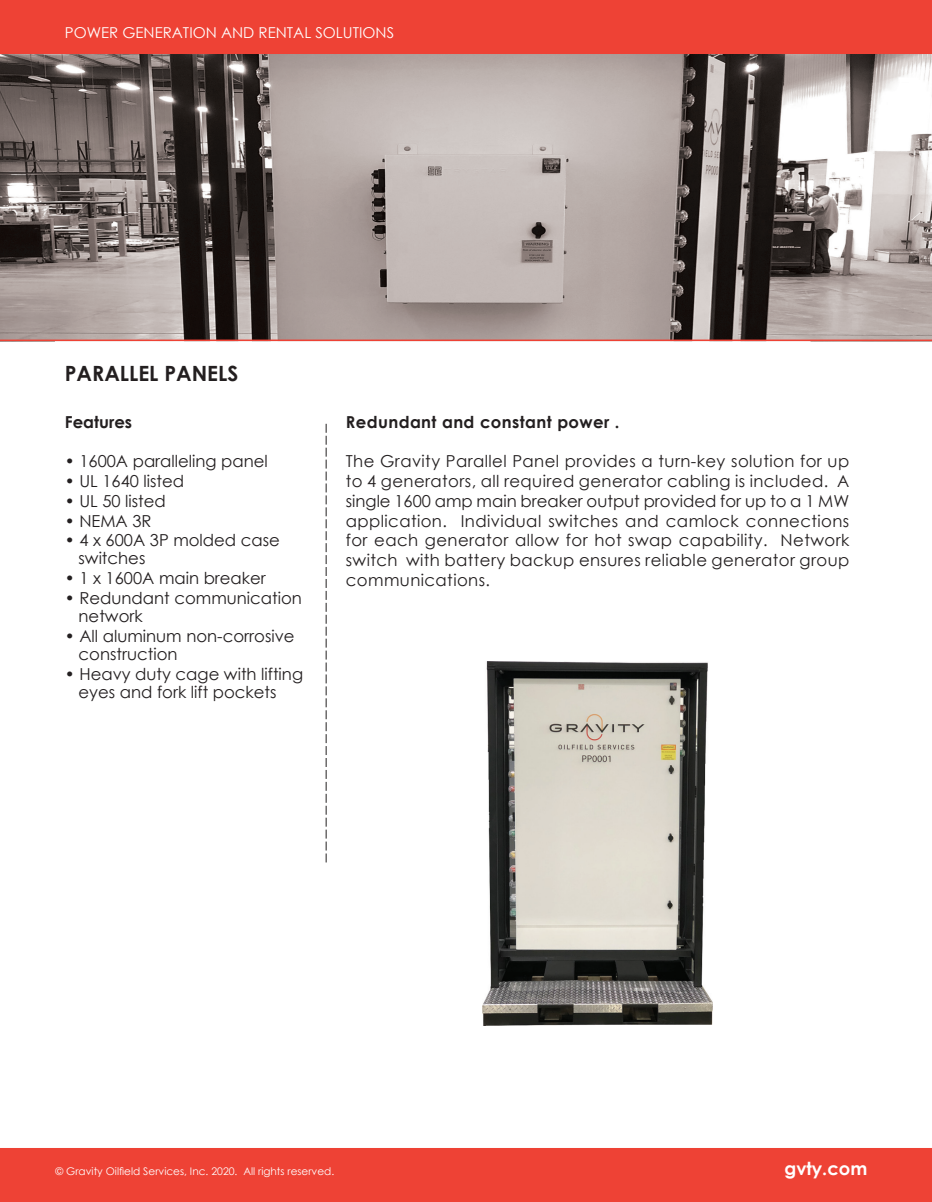
<style>
.page{position:relative;width:932px;height:1202px;background:#fff}
.page>*{position:absolute;margin:0;border:0;box-sizing:border-box;transform-origin:0 0}
.t1{font:700 21px "Century Gothic";color:#231f20}
.t2{font:700 18px "Century Gothic";color:#fff}
.t3{font:16.5px/19.8px "Century Gothic";color:#231f20;text-align:justify}
.t4{font:700 16.5px "Century Gothic";letter-spacing:.025em;color:#231f20}
.t5{font:700 16.5px "Century Gothic";color:#231f20}
.t6{font:15px "Century Gothic";color:#fff}
.t7{font:10.5px "Century Gothic";color:#fff}
</style>
<div class="page">
<img style="left:0;top:54px;width:932px;height:285px">
<div style="left:0;top:0;width:932px;height:54px;background:#ee4235"></div>
<div style="left:0;top:1148px;width:932px;height:54px;background:#ee4235"></div>
<hr style="left:0;top:339px;width:932px;height:2px;background:#ee4235">
<svg style="left:326px;top:424px;width:1px;height:438px"></svg>
<img style="left:483px;top:662px;width:229px;height:363px">
<p class="t6" style="left:65px;top:22px;width:331px">POWER GENERATION AND RENTAL SOLUTIONS</p>
<p class="t1" style="left:65px;top:357px;width:175px">PARALLEL PANELS</p>
<p class="t5" style="left:65px;top:409px;width:69px">Features</p>
<p class="t3" style="left:65px;top:451px;width:204px">• 1600A paralleling panel</p>
<p class="t3" style="left:65px;top:471px;width:121px">• UL 1640 listed</p>
<p class="t3" style="left:65px;top:490px;width:103px">• UL 50 listed</p>
<p class="t3" style="left:65px;top:510px;width:88px">• NEMA 3R</p>
<p class="t3" style="left:65px;top:530px;width:217px">• 4 x 600A 3P molded case</p>
<p class="t3" style="left:79px;top:548px;width:68px">switches</p>
<p class="t3" style="left:65px;top:568px;width:202px">• 1 x 1600A main breaker</p>
<p class="t3" style="left:65px;top:588px;width:239px">• Redundant communication</p>
<p class="t3" style="left:79px;top:606px;width:66px">network</p>
<p class="t3" style="left:65px;top:625px;width:231px">• All aluminum non-corrosive</p>
<p class="t3" style="left:79px;top:643px;width:100px">construction</p>
<p class="t3" style="left:65px;top:663px;width:240px">• Heavy duty cage with lifting</p>
<p class="t3" style="left:79px;top:681px;width:199px">eyes and fork lift pockets</p>
<p class="t4" style="left:346px;top:409px;width:275px">Redundant and constant power .</p>
<p class="t3" style="left:346px;top:451px;width:505px">The Gravity Parallel Panel provides a turn-key solution for up to 4 generators, all required generator cabling is included. A single 1600 amp main breaker output provided for up to a 1 MW application. Individual switches and camlock connections for each generator allow for hot swap capability. Network switch with battery backup ensures reliable generator group communications.</p>
<p class="t7" style="left:56px;top:1163px;width:280px">© Gravity Oilfield Services, Inc. 2020. All rights reserved.</p>
<p class="t2" style="left:784px;top:1154px;width:84px">gvty.com</p>
</div>
